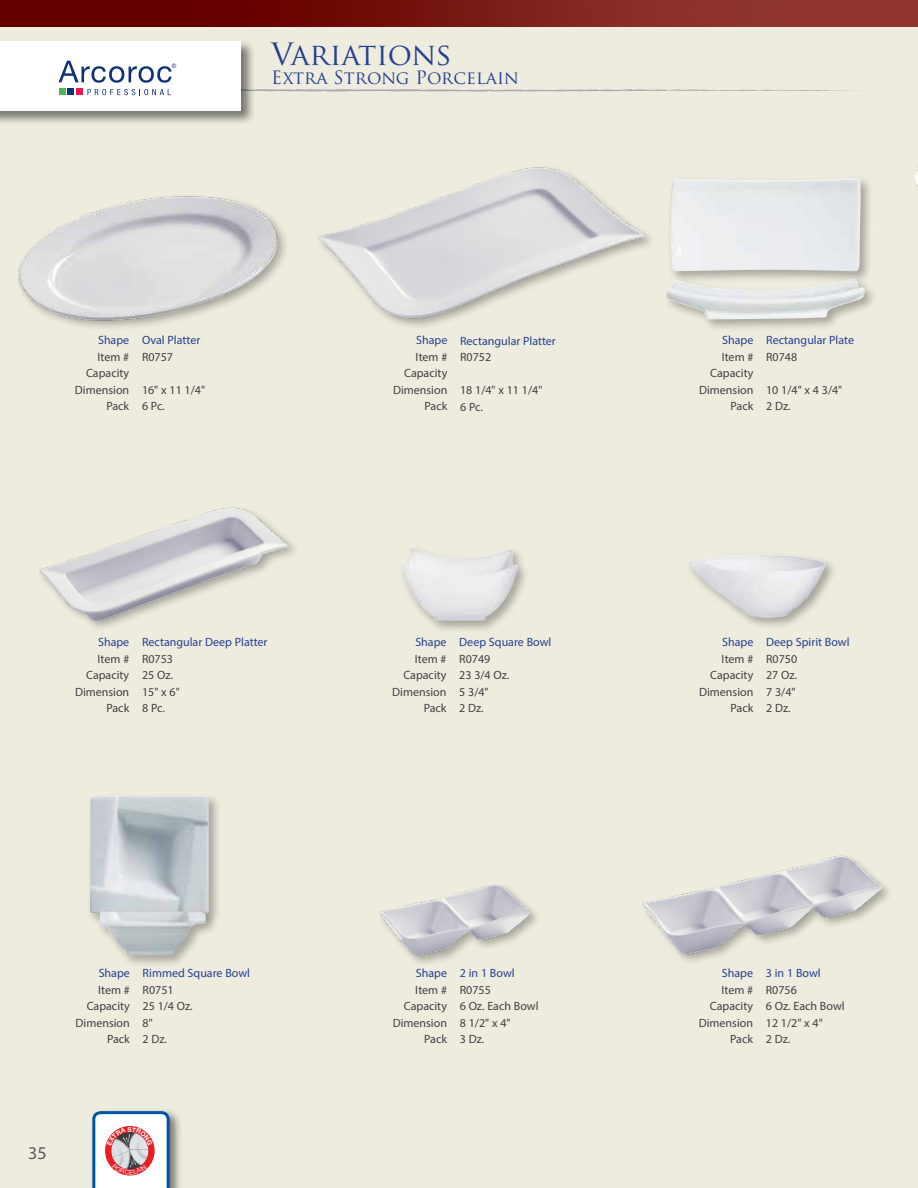
<style>
.page{position:relative;width:918px;height:1188px;background:#eeecdf}
.page>*{position:absolute;margin:0;border:0;box-sizing:border-box;transform-origin:0 0}
.t1{font:30px "Trajan Pro";color:#25408f}
.t2{font:18px "Trajan Pro";color:#25408f}
.t3{font:18px "Myriad Pro";color:#58595b}
.t4{font:12px/16.5px "Myriad Pro";color:#414042;text-align:right}
.t5{font:12px "Myriad Pro";color:#25408f}
.t6{font:6px "Arial";color:#25408f}
</style>
<div class="page">
<img style="left:0;top:0;width:918px;height:27px">
<div style="left:0;top:39px;width:256px;height:87px;background:#000;opacity:.5"></div>
<div style="left:0;top:41px;width:241px;height:70px;background:#fff"></div>
<svg style="left:59px;top:61px;width:113px;height:22px"></svg>
<svg style="left:59px;top:89px;width:802px;height:6px"></svg>
<div style="left:667px;top:175px;width:207px;height:109px;background:#000;opacity:.3"></div>
<img style="left:670px;top:178px;width:190px;height:93px">
<div style="left:663px;top:276px;width:214px;height:56px;background:#000;opacity:.3"></div>
<img style="left:666px;top:279px;width:185px;height:40px">
<div style="left:685px;top:551px;width:153px;height:80px;background:#000;opacity:.3"></div>
<img style="left:687px;top:555px;width:140px;height:67px">
<div style="left:399px;top:545px;width:132px;height:88px;background:#000;opacity:.3"></div>
<img style="left:401px;top:547px;width:118px;height:74px">
<div style="left:87px;top:792px;width:135px;height:135px;background:#000;opacity:.3"></div>
<img style="left:89px;top:795px;width:121px;height:120px">
<div style="left:96px;top:908px;width:122px;height:60px;background:#000;opacity:.3"></div>
<img style="left:100px;top:912px;width:106px;height:43px">
<div style="left:377px;top:882px;width:166px;height:86px;background:#000;opacity:.3"></div>
<img style="left:378px;top:883px;width:156px;height:72px">
<img style="left:642px;top:855px;width:244px;height:105px">
<img style="left:317px;top:167px;width:333px;height:159px">
<img style="left:39px;top:507px;width:253px;height:114px">
<img style="left:18px;top:196px;width:266px;height:129px">
<div style="left:89px;top:1108px;width:94px;height:80px;background:#000;opacity:.5"></div>
<img style="left:915px;top:167px;width:3px;height:23px">
<svg style="left:92px;top:1111px;width:78px;height:77px;background:#d2bfc9"></svg>
<p class="t6" style="left:172px;top:62px;width:6px">®</p>
<h1 class="t1" style="left:271px;top:35px;width:182px">Variations</h1>
<h2 class="t2" style="left:271px;top:66px;width:249px">Extra Strong Porcelain</h2>
<p class="t5" style="left:98px;top:333px;width:33px">Shape</p>
<p class="t4" style="left:75px;top:348px;width:56px">Item #<br>Capacity<br>Dimension<br>Pack</p>
<p class="t5" style="left:142px;top:333px;width:60px">Oval Platter</p>
<p class="t4" style="left:142px;top:348px;width:33px">R0757</p>
<p class="t4" style="left:142px;top:381px;width:65px;text-align:left">16" x 11 1/4"<br>6 Pc.</p>
<p class="t5" style="left:98px;top:635px;width:33px">Shape</p>
<p class="t4" style="left:75px;top:650px;width:56px">Item #<br>Capacity<br>Dimension<br>Pack</p>
<p class="t5" style="left:142px;top:635px;width:127px">Rectangular Deep Platter</p>
<p class="t4" style="left:142px;top:650px;width:39px;text-align:left">R0753<br>25 Oz.<br>15" x 6"<br>8 Pc.</p>
<p class="t5" style="left:416px;top:333px;width:33px">Shape</p>
<p class="t4" style="left:393px;top:349px;width:56px">Item #<br>Capacity<br>Dimension<br>Pack</p>
<p class="t5" style="left:460px;top:333px;width:97px">Rectangular Platter</p>
<p class="t4" style="left:460px;top:349px;width:33px">R0752</p>
<p class="t4" style="left:460px;top:382px;width:84px;text-align:left">18 1/4" x 11 1/4"<br>6 Pc.</p>
<p class="t5" style="left:415px;top:635px;width:33px">Shape</p>
<p class="t4" style="left:392px;top:650px;width:56px">Item #<br>Capacity<br>Dimension<br>Pack</p>
<p class="t5" style="left:459px;top:635px;width:94px">Deep Square Bowl</p>
<p class="t4" style="left:459px;top:650px;width:52px;text-align:left">R0749<br>23 3/4 Oz.<br>5 3/4"<br>2 Dz.</p>
<p class="t5" style="left:99px;top:966px;width:33px">Shape</p>
<p class="t4" style="left:76px;top:981px;width:56px">Item #<br>Capacity<br>Dimension<br>Pack</p>
<p class="t5" style="left:143px;top:966px;width:109px">Rimmed Square Bowl</p>
<p class="t4" style="left:143px;top:981px;width:52px;text-align:left">R0751<br>25 1/4 Oz.<br>8"<br>2 Dz.</p>
<h2 class="t3" style="left:28px;top:1142px;width:20px">35</h2>
<p class="t5" style="left:416px;top:966px;width:33px">Shape</p>
<p class="t4" style="left:393px;top:981px;width:56px">Item #<br>Capacity<br>Dimension<br>Pack</p>
<p class="t5" style="left:460px;top:966px;width:56px">2 in 1 Bowl</p>
<p class="t4" style="left:460px;top:981px;width:80px;text-align:left">R0755<br>6 Oz. Each Bowl<br>8 1/2" x 4"<br>3 Dz.</p>
<p class="t5" style="left:722px;top:333px;width:33px">Shape</p>
<p class="t4" style="left:699px;top:348px;width:56px">Item #<br>Capacity<br>Dimension<br>Pack</p>
<p class="t5" style="left:766px;top:333px;width:89px">Rectangular Plate</p>
<p class="t4" style="left:766px;top:348px;width:33px">R0748</p>
<p class="t4" style="left:766px;top:381px;width:78px;text-align:left">10 1/4" x 4 3/4"<br>2 Dz.</p>
<p class="t5" style="left:722px;top:635px;width:33px">Shape</p>
<p class="t4" style="left:699px;top:650px;width:56px">Item #<br>Capacity<br>Dimension<br>Pack</p>
<p class="t5" style="left:766px;top:635px;width:85px">Deep Spirit Bowl</p>
<p class="t4" style="left:766px;top:650px;width:33px;text-align:left">R0750<br>27 Oz.<br>7 3/4"<br>2 Dz.</p>
<p class="t5" style="left:722px;top:966px;width:33px">Shape</p>
<p class="t4" style="left:699px;top:981px;width:56px">Item #<br>Capacity<br>Dimension<br>Pack</p>
<p class="t5" style="left:766px;top:966px;width:56px">3 in 1 Bowl</p>
<p class="t4" style="left:766px;top:981px;width:80px;text-align:left">R0756<br>6 Oz. Each Bowl<br>12 1/2" x 4"<br>2 Dz.</p>
</div>
